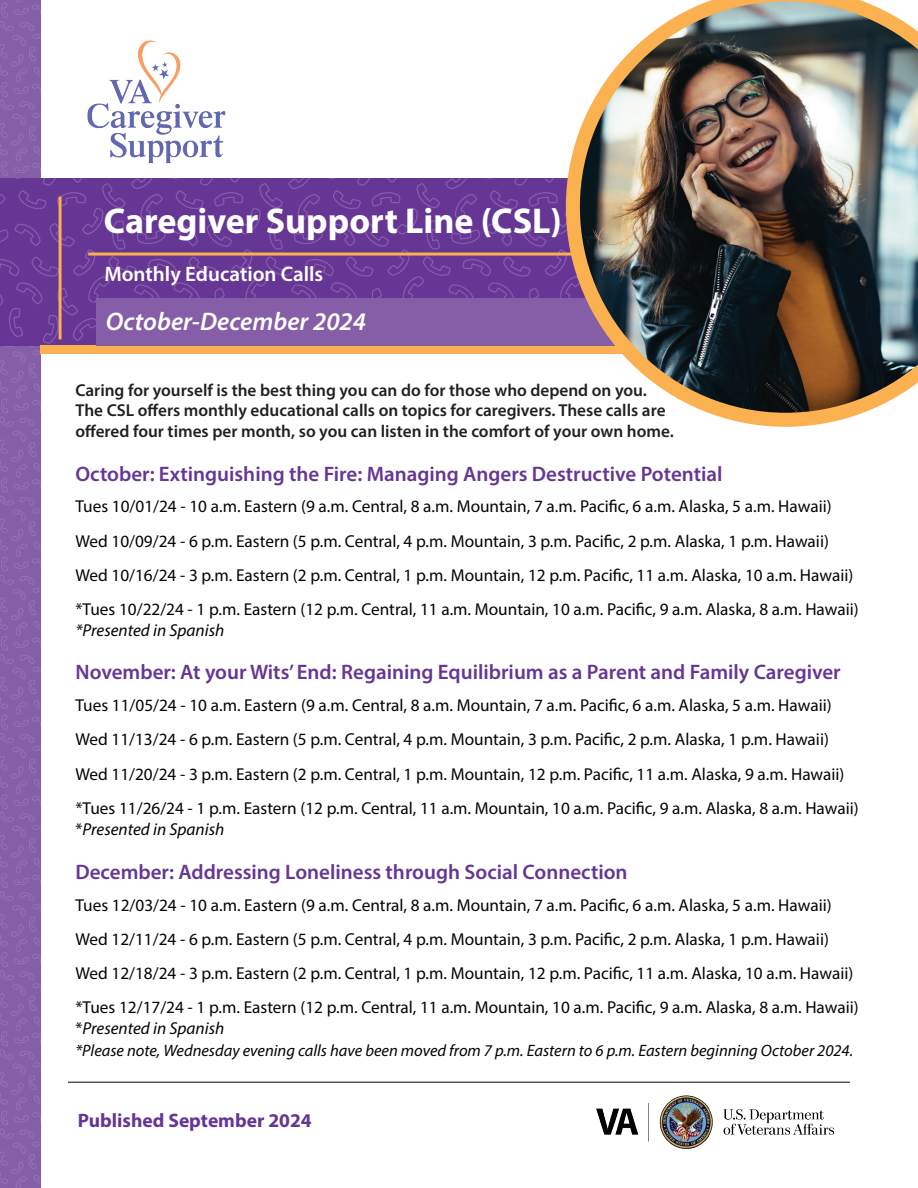
<style>
.page{position:relative;width:918px;height:1188px;background:#fff}
.page>*{position:absolute;margin:0;border:0;box-sizing:border-box;transform-origin:0 0}
.t1{font:700 36px "Myriad Pro";color:#fff}
.H3-Alt{font:italic 600 25.5px "Myriad Pro";color:#fff}
.t2{font:600 21px "Myriad Pro";color:#663694}
.t3{font:600 21px "Myriad Pro";color:#fff}
.t4{font:700 19.5px "Myriad Pro";color:#663694}
.Paragraph_1{font:17.25px/20.7px "Myriad Pro";color:#040503}
.Paragraph_1-2{font:600 17.25px/20.7px "Myriad Pro";color:#231f20}
.Paragraph_11pt{font:italic 16.5px "Myriad Pro";color:#040503}
.s1{font-style:italic}
</style>
<div class="page">
<img style="left:0;top:0;width:40px;height:1188px">
<img style="left:0;top:178px;width:566px;height:168px">
<div style="left:40px;top:346px;width:878px;height:8px;background:#fbb14f"></div>
<hr style="left:59px;top:197px;width:3px;height:142px;background:#fbb14f">
<hr style="left:88px;top:253px;width:534px;height:3px;background:#fbb14f">
<div style="left:96px;top:298px;width:554px;height:48px;background:#865ea8"></div>
<svg style="left:566px;top:0;width:296px;height:427px"></svg>
<hr style="left:68px;top:1082px;width:782px;height:1px;background:#231f20">
<img style="left:87px;top:40px;width:138px;height:123px">
<img style="left:580px;top:1px;width:338px;height:412px">
<img style="left:596px;top:1095px;width:239px;height:54px">
<h1 class="t1" style="left:104px;top:198px;width:459px">Caregiver Support Line (CSL)</h1>
<h2 class="t3" style="left:104px;top:260px;width:221px">Monthly Education Calls</h2>
<h3 class="H3-Alt" style="left:106px;top:305px;width:262px">October-December 2024</h3>
<p class="Paragraph_1-2" style="left:75px;top:379px;width:600px">Caring for yourself is the best thing you can do for those who depend on you.<br>The CSL offers monthly educational calls on topics for caregivers. These calls are offered four times per month, so you can listen in the comfort of your own home.</p>
<h4 class="t2" style="left:75px;top:460px;width:649px">October: Extinguishing the Fire: Managing Angers Destructive Potential</h4>
<p class="Paragraph_1" style="left:75px;top:496px;width:758px">Tues 10/01/24 - 10 a.m. Eastern (9 a.m. Central, 8 a.m. Mountain, 7 a.m. Pacific, 6 a.m. Alaska, 5 a.m. Hawaii)</p>
<p class="Paragraph_1" style="left:75px;top:530px;width:755px">Wed 10/09/24 - 6 p.m. Eastern (5 p.m. Central, 4 p.m. Mountain, 3 p.m. Pacific, 2 p.m. Alaska, 1 p.m. Hawaii)</p>
<p class="Paragraph_1" style="left:75px;top:564px;width:779px">Wed 10/16/24 - 3 p.m. Eastern (2 p.m. Central, 1 p.m. Mountain, 12 p.m. Pacific, 11 a.m. Alaska, 10 a.m. Hawaii)</p>
<p class="Paragraph_1" style="left:75px;top:599px;width:785px">*Tues 10/22/24 - 1 p.m. Eastern (12 p.m. Central, 11 a.m. Mountain, 10 a.m. Pacific, 9 a.m. Alaska, 8 a.m. Hawaii) <span class="s1">*Presented in Spanish</span></p>
<h4 class="t2" style="left:75px;top:659px;width:767px">November: At your Wits’ End: Regaining Equilibrium as a Parent and Family Caregiver</h4>
<p class="Paragraph_1" style="left:75px;top:695px;width:758px">Tues 11/05/24 - 10 a.m. Eastern (9 a.m. Central, 8 a.m. Mountain, 7 a.m. Pacific, 6 a.m. Alaska, 5 a.m. Hawaii)</p>
<p class="Paragraph_1" style="left:75px;top:729px;width:755px">Wed 11/13/24 - 6 p.m. Eastern (5 p.m. Central, 4 p.m. Mountain, 3 p.m. Pacific, 2 p.m. Alaska, 1 p.m. Hawaii)</p>
<p class="Paragraph_1" style="left:75px;top:763px;width:770px">Wed 11/20/24 - 3 p.m. Eastern (2 p.m. Central, 1 p.m. Mountain, 12 p.m. Pacific, 11 a.m. Alaska, 9 a.m. Hawaii)</p>
<p class="Paragraph_1" style="left:75px;top:797px;width:785px">*Tues 11/26/24 - 1 p.m. Eastern (12 p.m. Central, 11 a.m. Mountain, 10 a.m. Pacific, 9 a.m. Alaska, 8 a.m. Hawaii) *<span class="s1">Presented in Spanish</span></p>
<h4 class="t2" style="left:75px;top:858px;width:554px">December: Addressing Loneliness through Social Connection</h4>
<p class="Paragraph_1" style="left:75px;top:894px;width:758px">Tues 12/03/24 - 10 a.m. Eastern (9 a.m. Central, 8 a.m. Mountain, 7 a.m. Pacific, 6 a.m. Alaska, 5 a.m. Hawaii)</p>
<p class="Paragraph_1" style="left:75px;top:928px;width:755px">Wed 12/11/24 - 6 p.m. Eastern (5 p.m. Central, 4 p.m. Mountain, 3 p.m. Pacific, 2 p.m. Alaska, 1 p.m. Hawaii)</p>
<p class="Paragraph_1" style="left:75px;top:963px;width:779px">Wed 12/18/24 - 3 p.m. Eastern (2 p.m. Central, 1 p.m. Mountain, 12 p.m. Pacific, 11 a.m. Alaska, 10 a.m. Hawaii)</p>
<p class="Paragraph_1" style="left:75px;top:997px;width:785px">*Tues 12/17/24 - 1 p.m. Eastern (12 p.m. Central, 11 a.m. Mountain, 10 a.m. Pacific, 9 a.m. Alaska, 8 a.m. Hawaii) *<span class="s1">Presented in Spanish</span></p>
<p class="Paragraph_11pt" style="left:75px;top:1040px;width:779px">*Please note, Wednesday evening calls have been moved from 7 p.m. Eastern to 6 p.m. Eastern beginning October 2024.</p>
<p class="t4" style="left:78px;top:1107px;width:236px">Published September 2024</p>
</div>
